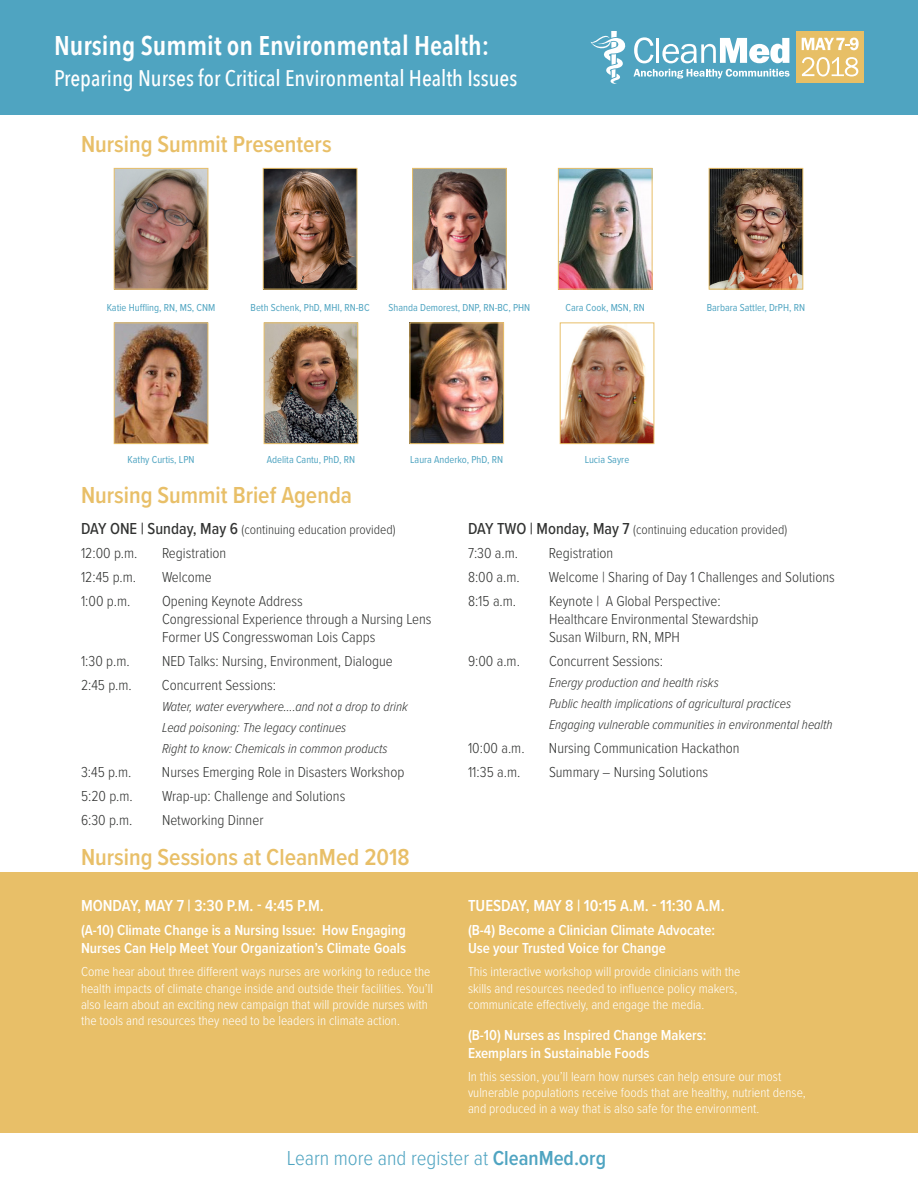
<style>
.page{position:relative;width:918px;height:1188px;background:#fff}
.page>*{position:absolute;margin:0;border:0;box-sizing:border-box;transform-origin:0 0}
.t1{font:600 27px "Avenir Next Condensed";color:#fff}
.t2{font:600 24px "Proxima Nova Cond";color:#e8bf68}
.t3{font:500 22.5px "Avenir Next Condensed";color:#fff}
.t4{font:300 21px "Proxima Nova Cond";color:#4fa4c1}
.heading_2{font:600 16.5px "Proxima Nova Cond";color:#fff}
.t5{font:300 15px/18px "Proxima Nova Cond";color:#323332}
.heading_2-2{font:600 15px/18px "Proxima Nova Cond";color:#fff}
.Speaker_Name{font:300 13.5px/16.2px "Proxima Nova Cond";color:#fff}
.t6{font:italic 300 13.5px "Proxima Nova Cond";color:#323332}
.t7{font:300 13.5px "Proxima Nova Cond";color:#323332}
.t8{font:10.5px "Proxima Nova Cond";color:#4fa4c1}
.s1{font-weight:500;font-size:16.5px}
.s2{font-weight:600}
</style>
<div class="page">
<div style="left:0;top:872px;width:918px;height:261px;background:#e8bf68"></div>
<img style="left:562px;top:324px;width:90px;height:118px">
<div style="left:560px;top:322px;width:94px;height:122px;border:1px solid #e8bf68"></div>
<img style="left:116px;top:170px;width:90px;height:118px">
<div style="left:114px;top:168px;width:94px;height:122px;border:1px solid #e8bf68"></div>
<img style="left:711px;top:170px;width:90px;height:118px">
<div style="left:709px;top:168px;width:94px;height:122px;border:1px solid #e8bf68"></div>
<img style="left:414px;top:170px;width:91px;height:118px">
<div style="left:412px;top:168px;width:95px;height:122px;border:1px solid #e8bf68"></div>
<img style="left:116px;top:324px;width:90px;height:118px">
<div style="left:114px;top:322px;width:94px;height:122px;border:1px solid #e8bf68"></div>
<img style="left:560px;top:170px;width:90px;height:118px">
<div style="left:558px;top:168px;width:94px;height:122px;border:1px solid #e8bf68"></div>
<img style="left:411px;top:324px;width:91px;height:118px">
<div style="left:409px;top:322px;width:95px;height:122px;border:1px solid #e8bf68"></div>
<img style="left:266px;top:324px;width:90px;height:118px">
<div style="left:264px;top:322px;width:94px;height:122px;border:1px solid #e8bf68"></div>
<img style="left:265px;top:170px;width:90px;height:118px">
<div style="left:263px;top:168px;width:94px;height:122px;border:1px solid #e8bf68"></div>
<div style="left:0;top:0;width:918px;height:115px;background:#4fa4c1"></div>
<div style="left:797px;top:31px;width:67px;height:51px;background:#e7bf66"></div>
<svg style="left:590px;top:31px;width:200px;height:53px"></svg>
<svg style="left:802px;top:38px;width:57px;height:12px"></svg>
<svg style="left:802px;top:57px;width:56px;height:19px"></svg>
<p class="t1" style="left:54px;top:23px;width:437px">Nursing Summit on Environmental Health:</p>
<p class="t3" style="left:54px;top:65px;width:465px">Preparing Nurses for Critical Environmental Health Issues</p>
<p class="t2" style="left:81px;top:127px;width:252px">Nursing Summit Presenters</p>
<p class="t8" style="left:107px;top:299px;width:110px">Katie Huffling, RN, MS, CNM</p>
<p class="t8" style="left:707px;top:299px;width:100px">Barbara Sattler, DrPH, RN</p>
<p class="t8" style="left:251px;top:299px;width:121px">Beth Schenk, PhD, MHI, RN-BC</p>
<p class="t8" style="left:389px;top:299px;width:143px">Shanda Demorest, DNP, RN-BC, PHN</p>
<p class="t8" style="left:566px;top:299px;width:81px">Cara Cook, MSN, RN</p>
<p class="t8" style="left:128px;top:451px;width:68px">Kathy Curtis, LPN</p>
<p class="t8" style="left:267px;top:451px;width:90px">Adelita Cantu, PhD, RN</p>
<p class="t8" style="left:585px;top:451px;width:46px">Lucia Sayre</p>
<p class="t8" style="left:410px;top:451px;width:94px">Laura Anderko, PhD, RN</p>
<p class="t2" style="left:81px;top:477px;width:273px">Nursing Summit Brief Agenda</p>
<p class="t7" style="left:81px;top:519px;width:316px"><span class="s1">DAY ONE | Sunday, May 6</span> (continuing education provided)</p>
<p class="t5" style="left:81px;top:543px;width:58px">12:00 p.m.</p>
<p class="t5" style="left:162px;top:543px;width:66px">Registration</p>
<p class="t5" style="left:81px;top:567px;width:57px">12:45 p.m.</p>
<p class="t5" style="left:162px;top:567px;width:51px">Welcome</p>
<p class="t5" style="left:81px;top:591px;width:51px">1:00 p.m.</p>
<p class="t5" style="left:162px;top:591px;width:271px">Opening Keynote Address<br>Congressional Experience through a Nursing Lens<br>Former US Congresswoman Lois Capps</p>
<p class="t5" style="left:81px;top:651px;width:50px">1:30 p.m.</p>
<p class="t5" style="left:162px;top:651px;width:232px">NED Talks: Nursing, Environment, Dialogue</p>
<p class="t5" style="left:81px;top:675px;width:52px">2:45 p.m.</p>
<p class="t5" style="left:162px;top:675px;width:116px">Concurrent Sessions:</p>
<p class="t6" style="left:162px;top:696px;width:248px">Water, water everywhere….and not a drop to drink</p>
<p class="t6" style="left:162px;top:717px;width:186px">Lead poisoning: The legacy continues</p>
<p class="t6" style="left:162px;top:738px;width:227px">Right to know: Chemicals in common products</p>
<p class="t5" style="left:81px;top:762px;width:52px">3:45 p.m.</p>
<p class="t5" style="left:162px;top:762px;width:244px">Nurses Emerging Role in Disasters Workshop</p>
<p class="t5" style="left:81px;top:786px;width:53px">5:20 p.m.</p>
<p class="t5" style="left:162px;top:786px;width:185px">Wrap-up: Challenge and Solutions</p>
<p class="t5" style="left:81px;top:810px;width:53px">6:30 p.m.</p>
<p class="t5" style="left:162px;top:810px;width:103px">Networking Dinner</p>
<p class="t7" style="left:468px;top:519px;width:321px"><span class="s1">DAY TWO | Monday, May 7</span> (continuing education provided)</p>
<p class="t5" style="left:468px;top:543px;width:52px">7:30 a.m.</p>
<p class="t5" style="left:549px;top:543px;width:66px">Registration</p>
<p class="t5" style="left:468px;top:567px;width:53px">8:00 a.m.</p>
<p class="t5" style="left:549px;top:567px;width:287px">Welcome | Sharing of Day 1 Challenges and Solutions</p>
<p class="t5" style="left:468px;top:591px;width:50px">8:15 a.m.</p>
<p class="t5" style="left:549px;top:591px;width:211px">Keynote | A Global Perspective:<br>Healthcare Environmental Stewardship<br>Susan Wilburn, RN, MPH</p>
<p class="t5" style="left:468px;top:651px;width:53px">9:00 a.m.</p>
<p class="t5" style="left:549px;top:651px;width:116px">Concurrent Sessions:</p>
<p class="t6" style="left:549px;top:672px;width:171px">Energy production and health risks</p>
<p class="t6" style="left:549px;top:693px;width:244px">Public health implications of agricultural practices</p>
<p class="t6" style="left:549px;top:714px;width:285px">Engaging vulnerable communities in environmental health</p>
<p class="t5" style="left:468px;top:738px;width:58px">10:00 a.m.</p>
<p class="t5" style="left:549px;top:738px;width:192px">Nursing Communication Hackathon</p>
<p class="t5" style="left:468px;top:762px;width:54px">11:35 a.m.</p>
<p class="t5" style="left:549px;top:762px;width:161px">Summary – Nursing Solutions</p>
<p class="t2" style="left:81px;top:839px;width:330px">Nursing Sessions at CleanMed 2018</p>
<p class="heading_2" style="left:81px;top:893px;width:244px">MONDAY, MAY 7 | 3:30 P.M. - 4:45 P.M.</p>
<p class="heading_2-2" style="left:81px;top:921px;width:327px">(A-10) Climate Change is a Nursing Issue: How Engaging<br>Nurses Can Help Meet Your Organization’s Climate Goals</p>
<p class="Speaker_Name" style="left:81px;top:963px;width:353px">Come hear about three different ways nurses are working to reduce the health impacts of climate change inside and outside their facilities. You’ll also learn about an exciting new campaign that will provide nurses with the tools and resources they need to be leaders in climate action.</p>
<p class="heading_2" style="left:468px;top:893px;width:258px">TUESDAY, MAY 8 | 10:15 A.M. - 11:30 A.M.</p>
<p class="heading_2-2" style="left:468px;top:921px;width:249px">(B-4) Become a Clinician Climate Advocate:<br>Use your Trusted Voice for Change</p>
<p class="Speaker_Name" style="left:468px;top:963px;width:274px">This interactive workshop will provide clinicians with the skills and resources needed to influence policy makers, communicate effectively, and engage the media.</p>
<p class="heading_2-2" style="left:468px;top:1026px;width:240px">(B-10) Nurses as Inspired Change Makers:<br>Exemplars in Sustainable Foods</p>
<p class="Speaker_Name" style="left:468px;top:1068px;width:339px">In this session, you’ll learn how nurses can help ensure our most vulnerable populations receive foods that are healthy, nutrient dense, and produced in a way that is also safe for the environment.</p>
<p class="t4" style="left:287px;top:1143px;width:321px">Learn more and register at <span class="s2">CleanMed.org</span></p>
</div>
